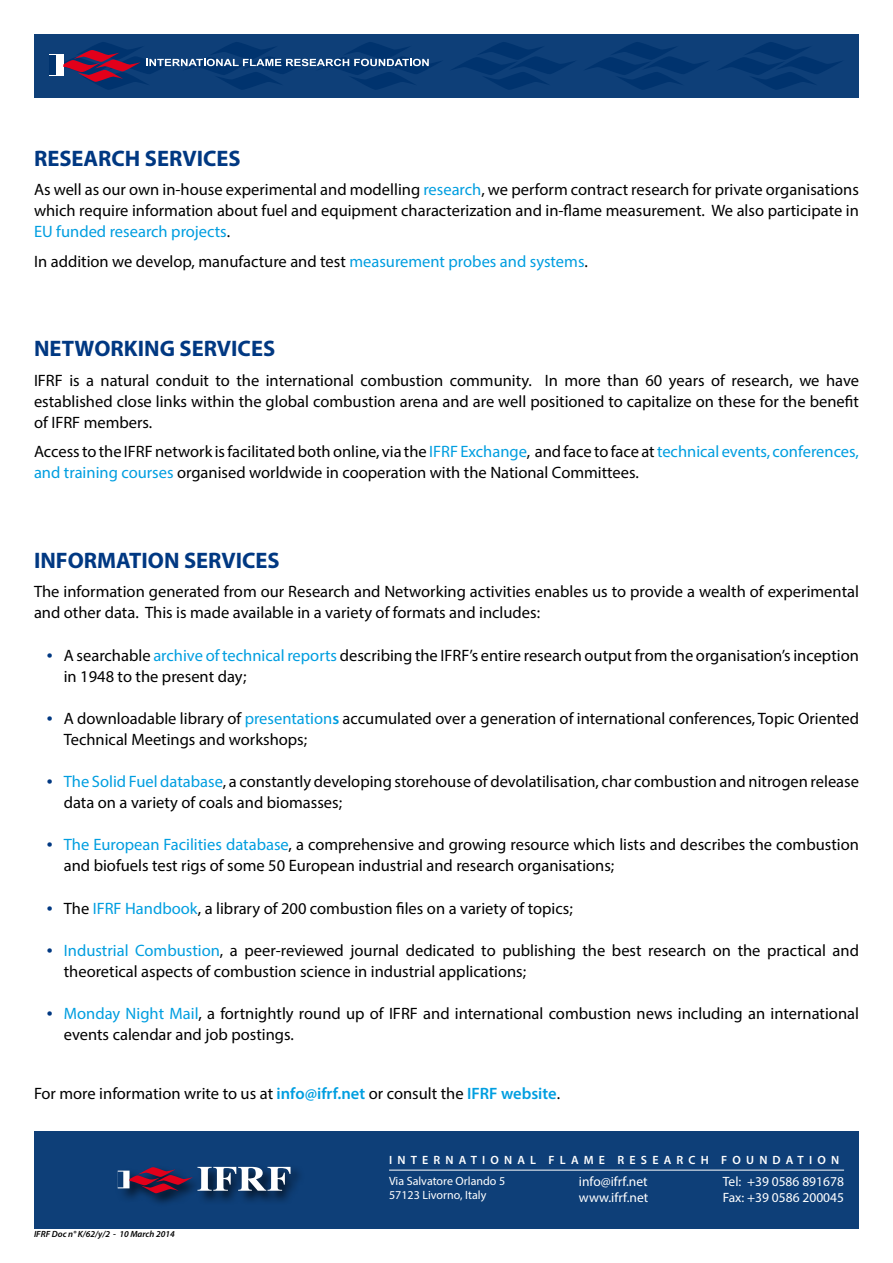
<style>
.page{position:relative;width:893px;height:1263px;background:#fff}
.page>*{position:absolute;margin:0;border:0;box-sizing:border-box;transform-origin:0 0}
.t1{font:700 22.5px "Myriad Pro";color:#003882}
.t2{font:16.5px/21px "Myriad Pro";color:#000}
.t3{font:13.5px/16.2px "Myriad Pro";color:#fff}
.t4{font:12px/14.4px "Myriad Pro";color:#fff}
.t5{font:600 12px "Myriad Pro";letter-spacing:.43em;color:#fff}
.t6{font:italic 600 9px "Myriad Pro";color:#000}
.s1{color:#009ee0}
.s2{font-size:21px;color:#003882}
.s3{font-weight:600;color:#009ee0}
</style>
<div class="page">
<div style="left:34px;top:34px;width:825px;height:64px;background:#0e3f78"></div>
<svg style="left:452px;top:42px;width:123px;height:48px"></svg>
<svg style="left:585px;top:42px;width:257px;height:48px"></svg>
<svg style="left:49px;top:42px;width:392px;height:48px"></svg>
<div style="left:34px;top:1131px;width:825px;height:98px;background:#0e3f78"></div>
<div style="left:115px;top:1164px;width:190px;height:44px;background:#000;opacity:.75"></div>
<svg style="left:118px;top:1167px;width:173px;height:26px"></svg>
<hr style="left:389px;top:1170px;width:455px;height:1px;background:#fff">
<h1 class="t1" style="left:34px;top:143px;width:208px">RESEARCH SERVICES</h1>
<p class="t2" style="left:34px;top:179px;width:826px;text-align:justify">As well as our own in-house experimental and modelling <span class="s1">research</span>, we perform contract research for private organisations which require information about fuel and equipment characterization and in-flame measurement. We also participate in <span class="s1">EU funded research projects</span>.</p>
<p class="t2" style="left:34px;top:250px;width:555px">In addition we develop, manufacture and test <span class="s1">measurement probes and systems</span>.</p>
<h1 class="t1" style="left:34px;top:334px;width:243px">NETWORKING SERVICES</h1>
<p class="t2" style="left:34px;top:369px;width:826px;text-align:justify">IFRF is a natural conduit to the international combustion community. In more than 60 years of research, we have established close links within the global combustion arena and are well positioned to capitalize on these for the benefit of IFRF members.</p>
<p class="t2" style="left:34px;top:441px;width:826px">Access to the IFRF network is facilitated both online, via the <span class="s1">IFRF Exchange</span>, and face to face at <span class="s1">technical events, conferences, and training courses</span> organised worldwide in cooperation with the National Committees.</p>
<h1 class="t1" style="left:34px;top:545px;width:247px">INFORMATION SERVICES</h1>
<p class="t2" style="left:34px;top:581px;width:826px">The information generated from our Research and Networking activities enables us to provide a wealth of experimental and other data. This is made available in a variety of formats and includes:</p>
<p class="t2" style="left:64px;top:644px;width:797px;text-indent:-17px"><span class="s2">•</span> A searchable <span class="s1">archive of technical reports</span> describing the IFRF’s entire research output from the organisation’s inception in 1948 to the present day;</p>
<p class="t2" style="left:64px;top:707px;width:797px;text-indent:-17px"><span class="s2">•</span> A downloadable library of <span class="s1">presentation</span><span class="s3">s</span> accumulated over a generation of international conferences, Topic Oriented<br>Technical Meetings and workshops;</p>
<p class="t2" style="left:64px;top:771px;width:797px;text-indent:-17px"><span class="s2">•</span> <span class="s1">The Solid Fuel database</span>, a constantly developing storehouse of devolatilisation, char combustion and nitrogen release data on a variety of coals and biomasses;</p>
<p class="t2" style="left:64px;top:834px;width:797px;text-indent:-17px"><span class="s2">•</span> <span class="s1">The European Facilities database</span>, a comprehensive and growing resource which lists and describes the combustion and biofuels test rigs of some 50 European industrial and research organisations;</p>
<p class="t2" style="left:47px;top:897px;width:527px"><span class="s2">•</span> The <span class="s1">IFRF Handbook</span>, a library of 200 combustion files on a variety of topics;</p>
<p class="t2" style="left:64px;top:939px;width:797px;text-indent:-17px"><span class="s2">•</span> <span class="s1">Industrial Combustion</span>, a peer-reviewed journal dedicated to publishing the best research on the practical and theoretical aspects of combustion science in industrial applications;</p>
<p class="t2" style="left:64px;top:1003px;width:797px;text-indent:-17px"><span class="s2">•</span> <span class="s1">Monday Night Mail</span>, a fortnightly round up of IFRF and international combustion news including an international events calendar and job postings.</p>
<p class="t2" style="left:34px;top:1083px;width:528px">For more information write to us at <span class="s3">info@ifrf.net</span> or consult the <span class="s3">IFRF website</span>.</p>
<p class="t6" style="left:34px;top:1229px;width:142px">IFRF Doc n° K/62/y/2 - 10 March 2014</p>
<p class="t5" style="left:389px;top:1152px;width:451px">INTERNATIONAL FLAME RESEARCH FOUNDATION</p>
<p class="t4" style="left:389px;top:1173px;width:118px">Via Salvatore Orlando 5<br>57123 Livorno, Italy</p>
<p class="t3" style="left:579px;top:1173px;width:71px">info@ifrf.net www.ifrf.net</p>
<p class="t3" style="left:723px;top:1173px;width:123px">Tel: +39 0586 891678<br>Fax: +39 0586 200045</p>
</div>
